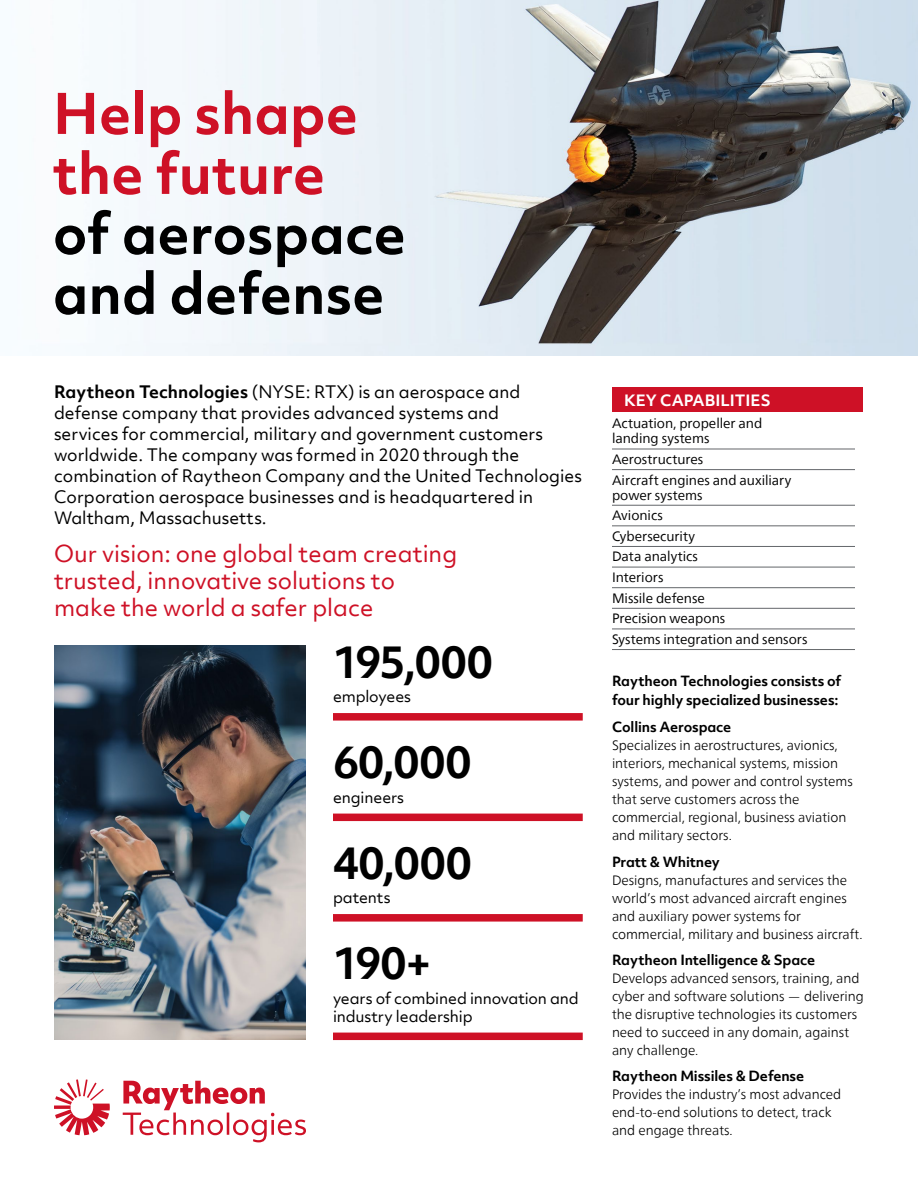
<style>
.page{position:relative;width:918px;height:1188px;background:#fff}
.page>*{position:absolute;margin:0;border:0;box-sizing:border-box;transform-origin:0 0}
.t1{font:700 54px/60px "Objektiv Mk 2";color:#000}
.t2{font:700 54px/60px "Objektiv Mk 2";color:#ce1126}
.t3{font:700 42px "Objektiv Mk 2";letter-spacing:-.01em;color:#000}
.t4{font:22.5px/27px "Objektiv Mk 2";color:#ce1126}
.t5{font:16.5px/21px "Objektiv Mk 2";color:#000}
.t6{font:15px/18px "Objektiv Mk 2";letter-spacing:-.01em;color:#000}
.t7{font:700 15px "Objektiv Mk 2";color:#fff}
.t8{font:300 13.5px/18px "Neue Frutiger World";color:#000}
.t9{font:13.5px/20.5px "Neue Frutiger World";letter-spacing:-.005em;color:#000}
.t10{font:700 13.5px/19.5px "Objektiv Mk 2";letter-spacing:-.01em;color:#000}
.s1{font-weight:700}
</style>
<div class="page">
<svg style="left:54px;top:1079px;width:252px;height:63px"></svg>
<img style="left:116px;top:0;width:802px;height:355px">
<div style="left:333px;top:713px;width:250px;height:8px;background:#ce1126"></div>
<div style="left:333px;top:814px;width:250px;height:7px;background:#ce1126"></div>
<div style="left:333px;top:914px;width:250px;height:8px;background:#ce1126"></div>
<div style="left:333px;top:1033px;width:250px;height:7px;background:#ce1126"></div>
<img style="left:54px;top:646px;width:252px;height:394px">
<div style="left:613px;top:387px;width:250px;height:25px;background:#ce1126"></div>
<hr style="left:612px;top:449px;width:243px;height:1px;background:#63666a">
<hr style="left:612px;top:469px;width:243px;height:1px;background:#63666a">
<hr style="left:612px;top:505px;width:243px;height:1px;background:#63666a">
<hr style="left:612px;top:526px;width:243px;height:1px;background:#63666a">
<hr style="left:612px;top:546px;width:243px;height:1px;background:#63666a">
<hr style="left:612px;top:567px;width:243px;height:1px;background:#63666a">
<hr style="left:612px;top:587px;width:243px;height:1px;background:#63666a">
<hr style="left:612px;top:608px;width:243px;height:1px;background:#63666a">
<hr style="left:612px;top:629px;width:243px;height:1px;background:#63666a">
<hr style="left:612px;top:649px;width:243px;height:1px;background:#63666a">
<h1 class="t2" style="left:53px;top:83px;width:307px">Help shape the future</h1>
<h1 class="t1" style="left:53px;top:202px;width:355px">of aerospace and defense</h1>
<p class="t5" style="left:54px;top:381px;width:530px"><span class="s1">Raytheon Technologies</span> (NYSE: RTX) is an aerospace and defense company that provides advanced systems and<br>services for commercial, military and government customers worldwide. The company was formed in 2020 through the combination of Raytheon Company and the United Technologies Corporation aerospace businesses and is headquartered in Waltham, Massachusetts.</p>
<h3 class="t4" style="left:54px;top:540px;width:405px">Our vision: one global team creating trusted, innovative solutions to make the world a safer place</h3>
<h2 class="t3" style="left:333px;top:632px;width:161px">195,000</h2>
<p class="t6" style="left:333px;top:688px;width:80px">employees</p>
<h2 class="t3" style="left:333px;top:733px;width:140px">60,000</h2>
<p class="t6" style="left:333px;top:788px;width:73px">engineers</p>
<h2 class="t3" style="left:333px;top:833px;width:140px">40,000</h2>
<p class="t6" style="left:333px;top:889px;width:59px">patents</p>
<h2 class="t3" style="left:333px;top:934px;width:100px">190+</h2>
<p class="t6" style="left:333px;top:989px;width:247px">years of combined innovation and industry leadership</p>
<p class="t7" style="left:624px;top:389px;width:148px">KEY CAPABILITIES</p>
<p class="t9" style="left:612px;top:416px;width:152px;line-height:15px">Actuation, propeller and landing systems</p>
<p class="t9" style="left:612px;top:449px;width:181px">Aerostructures<br>Aircraft engines and auxiliary</p>
<p class="t9" style="left:612px;top:485px;width:197px">power systems<br>Avionics<br>Cybersecurity<br>Data analytics<br>Interiors<br>Missile defense<br>Precision weapons<br>Systems integration and sensors</p>
<p class="t10" style="left:612px;top:671px;width:231px">Raytheon Technologies consists of four highly specialized businesses:</p>
<p class="t10" style="left:612px;top:717px;width:121px">Collins Aerospace</p>
<p class="t8" style="left:612px;top:737px;width:242px">Specializes in aerostructures, avionics, interiors, mechanical systems, mission systems, and power and control systems that serve customers across the commercial, regional, business aviation and military sectors.</p>
<p class="t10" style="left:612px;top:852px;width:109px">Pratt &amp; Whitney</p>
<p class="t8" style="left:612px;top:871px;width:252px">Designs, manufactures and services the world’s most advanced aircraft engines and auxiliary power systems for commercial, military and business aircraft.</p>
<p class="t10" style="left:612px;top:950px;width:205px">Raytheon Intelligence &amp; Space</p>
<p class="t8" style="left:612px;top:969px;width:253px">Develops advanced sensors, training, and cyber and software solutions — delivering the disruptive technologies its customers need to succeed in any domain, against any challenge.</p>
<p class="t10" style="left:612px;top:1066px;width:194px">Raytheon Missiles &amp; Defense</p>
<p class="t8" style="left:612px;top:1085px;width:231px">Provides the industry’s most advanced end-to-end solutions to detect, track and engage threats.</p>
</div>
